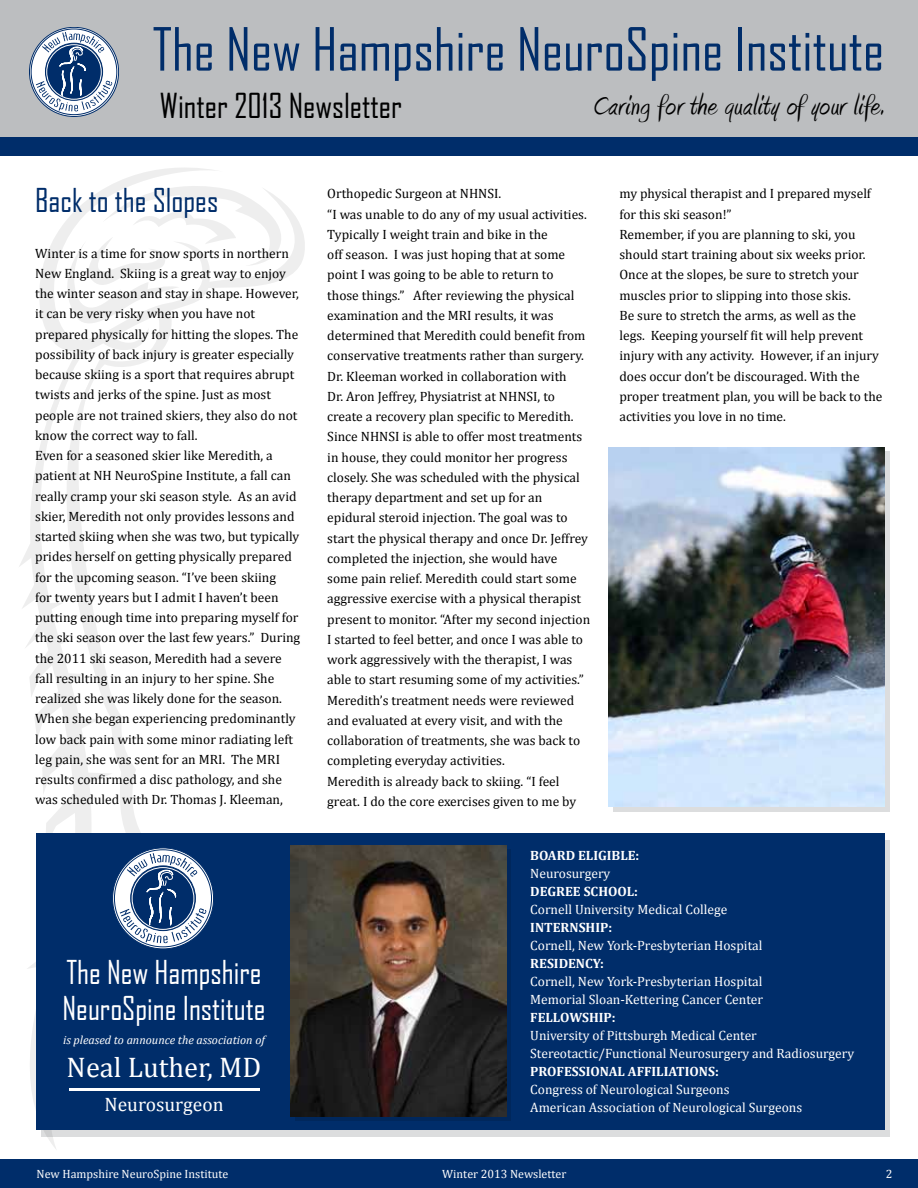
<style>
.page{position:relative;width:918px;height:1188px;background:#fff}
.page>*{position:absolute;margin:0;border:0;box-sizing:border-box;transform-origin:0 0}
.t1{font:57px "Agency FB";color:#002d6a}
.t2{font:33px "Amienne";letter-spacing:.02em;color:#000}
.t3{font:33px "Agency FB";color:#000}
.t4{font:31.5px/36px "Agency FB";color:#fff}
.t5{font:31.5px "Agency FB";color:#002d6a}
.t6{font:28.5px "Cambria";color:#fff}
.t7{font:19.5px "Cambria";color:#fff}
.t8{font:13.5px/20.2px "Cambria";color:#000}
.t9{font:13.5px/18px "Cambria";color:#fff}
.t10{font:700 13.5px "Cambria";color:#fff}
.t11{font:12px "Cambria";color:#fff}
.t12{font:italic 12px "Cambria";color:#fff}
</style>
<div class="page">
<div style="left:41px;top:841px;width:849px;height:296px;background:#dcddde"></div>
<svg style="left:39px;top:168px;width:266px;height:194px"></svg>
<svg style="left:63px;top:174px;width:222px;height:162px"></svg>
<svg style="left:19px;top:351px;width:126px;height:798px"></svg>
<div style="left:36px;top:834px;width:849px;height:296px;background:#002d6a"></div>
<div style="left:0;top:0;width:918px;height:144px;background:#bcbec0"></div>
<svg style="left:29px;top:27px;width:90px;height:89px"></svg>
<svg style="left:36px;top:32px;width:76px;height:79px;background:#8499b5"></svg>
<svg style="left:113px;top:848px;width:101px;height:101px"></svg>
<svg style="left:120px;top:853px;width:86px;height:90px"></svg>
<div style="left:614px;top:451px;width:276px;height:361px;background:#dcddde"></div>
<div style="left:0;top:137px;width:918px;height:19px;background:#002d6a"></div>
<div style="left:0;top:1160px;width:918px;height:28px;background:#002d6a"></div>
<div style="left:295px;top:850px;width:216px;height:271px;background:#00275c"></div>
<img style="left:608px;top:447px;width:277px;height:359px">
<hr style="left:69px;top:1088px;width:191px;height:3px;background:#fff">
<img style="left:291px;top:845px;width:216px;height:272px">
<h1 class="t1" style="left:152px;top:15px;width:733px">The New Hampshire NeuroSpine Institute</h1>
<h2 class="t3" style="left:160px;top:85px;width:244px">Winter 2013 Newsletter</h2>
<h2 class="t2" style="left:593px;top:91px;width:294px">Caring for the quality of your life.</h2>
<h3 class="t5" style="left:35px;top:181px;width:185px">Back to the Slopes</h3>
<p class="t8" style="left:35px;top:243px;width:267px">Winter is a time for snow sports in northern New England. Skiing is a great way to enjoy the winter season and stay in shape. However, it can be very risky when you have not prepared physically for hitting the slopes. The possibility of back injury is greater especially because skiing is a sport that requires abrupt twists and jerks of the spine. Just as most people are not trained skiers, they also do not know the correct way to fall.<br>Even for a seasoned skier like Meredith, a patient at NH NeuroSpine Institute, a fall can really cramp your ski season style. As an avid skier, Meredith not only provides lessons and started skiing when she was two, but typically prides herself on getting physically prepared for the upcoming season. “I’ve been skiing<br>for twenty years but I admit I haven’t been putting enough time into preparing myself for the ski season over the last few years.” During the 2011 ski season, Meredith had a severe fall resulting in an injury to her spine. She realized she was likely done for the season.<br>When she began experiencing predominantly low back pain with some minor radiating left leg pain, she was sent for an MRI. The MRI results confirmed a disc pathology, and she was scheduled with Dr. Thomas J. Kleeman,</p>
<h3 class="t4" style="left:62px;top:954px;width:205px">The New Hampshire<br>NeuroSpine Institute</h3>
<h3 class="t6" style="left:67px;top:1051px;width:196px">Neal Luther, MD</h3>
<h3 class="t7" style="left:104px;top:1093px;width:121px">Neurosurgeon</h3>
<p class="t12" style="left:63px;top:1033px;width:203px">is pleased to announce the association of</p>
<p class="t8" style="left:327px;top:184px;width:265px">Orthopedic Surgeon at NHNSI.<br>“I was unable to do any of my usual activities.<br>Typically I weight train and bike in the<br>off season. I was just hoping that at some point I was going to be able to return to<br>those things.” After reviewing the physical examination and the MRI results, it was determined that Meredith could benefit from conservative treatments rather than surgery.<br>Dr. Kleeman worked in collaboration with<br>Dr. Aron Jeffrey, Physiatrist at NHNSI, to create a recovery plan specific to Meredith.<br>Since NHNSI is able to offer most treatments in house, they could monitor her progress closely. She was scheduled with the physical therapy department and set up for an epidural steroid injection. The goal was to start the physical therapy and once Dr. Jeffrey completed the injection, she would have some pain relief. Meredith could start some aggressive exercise with a physical therapist present to monitor. “After my second injection I started to feel better, and once I was able to work aggressively with the therapist, I was able to start resuming some of my activities.” Meredith’s treatment needs were reviewed and evaluated at every visit, and with the collaboration of treatments, she was back to completing everyday activities.<br>Meredith is already back to skiing. “I feel great. I do the core exercises given to me by</p>
<p class="t8" style="left:619px;top:184px;width:265px">my physical therapist and I prepared myself for this ski season!”<br>Remember, if you are planning to ski, you should start training about six weeks prior.<br>Once at the slopes, be sure to stretch your muscles prior to slipping into those skis.<br>Be sure to stretch the arms, as well as the legs. Keeping yourself fit will help prevent injury with any activity. However, if an injury does occur don’t be discouraged. With the proper treatment plan, you will be back to the activities you love in no time.</p>
<p class="t10" style="left:530px;top:847px;width:111px">BOARD ELIGIBLE:</p>
<p class="t9" style="left:530px;top:864px;width:82px">Neurosurgery</p>
<p class="t10" style="left:530px;top:883px;width:109px">DEGREE SCHOOL:</p>
<p class="t9" style="left:530px;top:900px;width:199px">Cornell University Medical College</p>
<p class="t10" style="left:530px;top:919px;width:83px">INTERNSHIP:</p>
<p class="t9" style="left:530px;top:936px;width:234px">Cornell, New York-Presbyterian Hospital</p>
<p class="t10" style="left:530px;top:955px;width:75px">RESIDENCY:</p>
<p class="t9" style="left:530px;top:972px;width:234px">Cornell, New York-Presbyterian Hospital<br>Memorial Sloan-Kettering Cancer Center</p>
<p class="t10" style="left:530px;top:1009px;width:87px">FELLOWSHIP:</p>
<p class="t9" style="left:530px;top:1026px;width:326px">University of Pittsburgh Medical Center<br>Stereotactic/Functional Neurosurgery and Radiosurgery</p>
<p class="t10" style="left:530px;top:1063px;width:190px">PROFESSIONAL AFFILIATIONS:</p>
<p class="t9" style="left:530px;top:1080px;width:273px">Congress of Neurological Surgeons<br>American Association of Neurological Surgeons</p>
<p class="t11" style="left:37px;top:1167px;width:193px">New Hampshire NeuroSpine Institute</p>
<p class="t11" style="left:442px;top:1167px;width:126px">Winter 2013 Newsletter</p>
<p class="t11" style="left:886px;top:1167px;width:8px">2</p>
</div>
